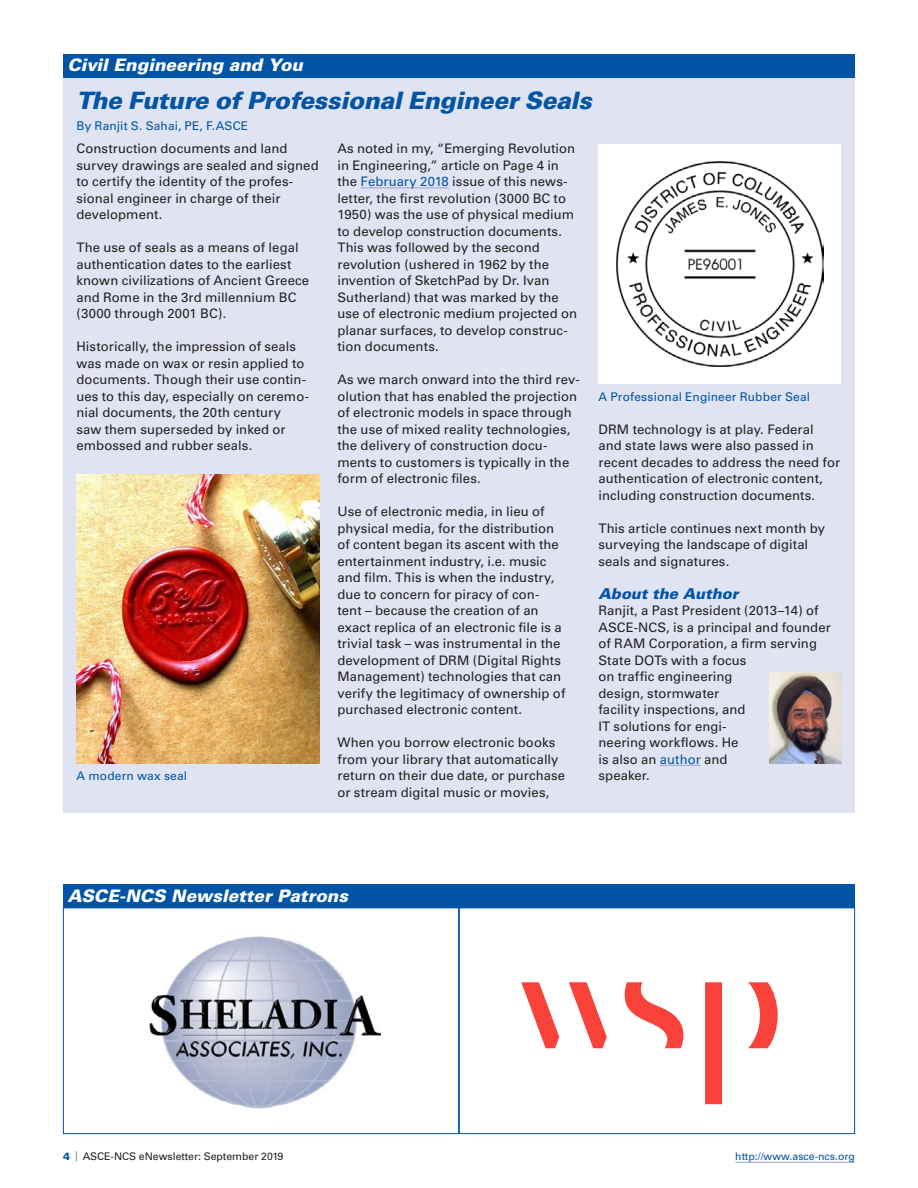
<style>
.page{position:relative;width:918px;height:1188px;background:#fff}
.page>*{position:absolute;margin:0;border:0;box-sizing:border-box;transform-origin:0 0}
.Head_1_Box{font:italic 900 24px "Univers";letter-spacing:-.01em;color:#0154a6}
.Department_Head{font:italic 900 17.25px "Univers";color:#fff}
.Head_2{font:italic 900 15px "Univers";color:#0154a6}
.Text{font:13.2px/16.5px "Univers";letter-spacing:.005em;color:#231f20}
.Byline{font:12px "Univers";letter-spacing:.01em;color:#0154a6}
.t1{font:10.5px "Univers";color:#231f20}
.t2{font:10.5px "Univers";color:#0154a6}
.s1{color:#0154a6}
.s2{font-weight:900;color:#0154a6}
.s3{color:#787d83}
</style>
<div class="page">
<hr style="left:735px;top:1162px;width:120px;height:1px;background:#98a4d3">
<img style="left:149px;top:936px;width:232px;height:173px">
<div style="left:63px;top:908px;width:396px;height:226px;border:1px solid #0154a6"></div>
<div style="left:63px;top:884px;width:792px;height:24px;background:#0154a6"></div>
<svg style="left:748px;top:982px;width:30px;height:66px"></svg>
<svg style="left:521px;top:982px;width:38px;height:66px"></svg>
<svg style="left:569px;top:982px;width:38px;height:66px"></svg>
<div style="left:705px;top:982px;width:17px;height:122px;background:#f9423a"></div>
<svg style="left:625px;top:982px;width:58px;height:66px"></svg>
<div style="left:459px;top:908px;width:396px;height:226px;border:1px solid #0154a6"></div>
<div style="left:63px;top:54px;width:792px;height:759px;background:#e0e4f2"></div>
<hr style="left:361px;top:188px;width:88px;height:1px;background:#98a4d3">
<hr style="left:660px;top:765px;width:41px;height:1px;background:#98a4d3">
<div style="left:63px;top:54px;width:792px;height:24px;background:#0154a6"></div>
<img style="left:770px;top:672px;width:72px;height:92px">
<img style="left:76px;top:474px;width:244px;height:290px">
<div style="left:598px;top:144px;width:244px;height:240px;background:#fff"></div>
<img style="left:616px;top:161px;width:208px;height:206px">
<p class="Department_Head" style="left:68px;top:54px;width:237px">Civil Engineering and You</p>
<p class="Head_1_Box" style="left:76px;top:85px;width:517px">The Future of Professional Engineer Seals</p>
<p class="Byline" style="left:76px;top:119px;width:173px">By Ranjit S. Sahai, PE, F.ASCE</p>
<p class="Text" style="left:76px;top:140px;width:244px">Construction documents and land survey drawings are sealed and signed to certify the identity of the profes&shy;sional engineer in charge of their development.</p>
<p class="Text" style="left:76px;top:239px;width:234px">The use of seals as a means of legal authentication dates to the earliest known civilizations of Ancient Greece and Rome in the 3rd millennium BC (3000 through 2001 BC).</p>
<p class="Text" style="left:76px;top:338px;width:234px">Historically, the impression of seals was made on wax or resin applied to documents. Though their use contin&shy;ues to this day, especially on ceremo&shy;nial documents, the 20th century saw them superseded by inked or embossed and rubber seals.</p>
<p class="Text" style="left:338px;top:140px;width:241px">As noted in my, “Emerging Revolution in Engineering,” article on Page 4 in the <span class="s1">February 2018</span> issue of this news&shy;letter, the first revolution (3000 BC to 1950) was the use of physical medium to develop construction documents.<br>This was followed by the second revolution (ushered in 1962 by the invention of SketchPad by Dr. Ivan Sutherland) that was marked by the use of electronic medium projected on planar surfaces, to develop construc&shy;tion documents.</p>
<p class="Text" style="left:338px;top:371px;width:244px">As we march onward into the third rev&shy;olution that has enabled the projection of electronic models in space through the use of mixed reality technologies, the delivery of construction docu&shy;ments to customers is typically in the form of electronic files.</p>
<p class="Text" style="left:338px;top:503px;width:229px">Use of electronic media, in lieu of physical media, for the distribution of content began its ascent with the entertainment industry, i.e. music and film. This is when the industry, due to concern for piracy of con&shy;tent – because the creation of an exact replica of an electronic file is a trivial task – was instrumental in the development of DRM (Digital Rights Management) technologies that can verify the legitimacy of ownership of purchased electronic content.</p>
<p class="Text" style="left:338px;top:734px;width:229px">When you borrow electronic books from your library that automatically return on their due date, or purchase or stream digital music or movies,</p>
<p class="Byline" style="left:598px;top:389px;width:213px">A Professional Engineer Rubber Seal</p>
<p class="Text" style="left:598px;top:421px;width:243px">DRM technology is at play. Federal and state laws were also passed in recent decades to address the need for authentication of electronic content, including construction documents.</p>
<p class="Text" style="left:598px;top:520px;width:228px">This article continues next month by surveying the landscape of digital seals and signatures.</p>
<p class="Head_2" style="left:598px;top:584px;width:141px">About the Author</p>
<p class="Text" style="left:598px;top:602px;width:234px">Ranjit, a Past President (2013–14) of<br>ASCE-NCS, is a principal and founder of RAM Corporation, a firm serving<br>State DOTs with a focus<br>on traffic engineering<br>design, stormwater<br>facility inspections, and<br>IT solutions for engi-<br>neering workflows. He<br>is also an <span class="s1">author</span> and<br>speaker.</p>
<p class="Byline" style="left:76px;top:769px;width:112px">A modern wax seal</p>
<p class="Department_Head" style="left:68px;top:885px;width:282px">ASCE-NCS Newsletter Patrons</p>
<p class="t1" style="left:63px;top:1150px;width:222px"><span class="s2">4</span> <span class="s3">|</span> ASCE-NCS eNewsletter: September 2019</p>
<p class="t2" style="left:735px;top:1150px;width:121px">http://www.asce-ncs.org</p>
</div>
